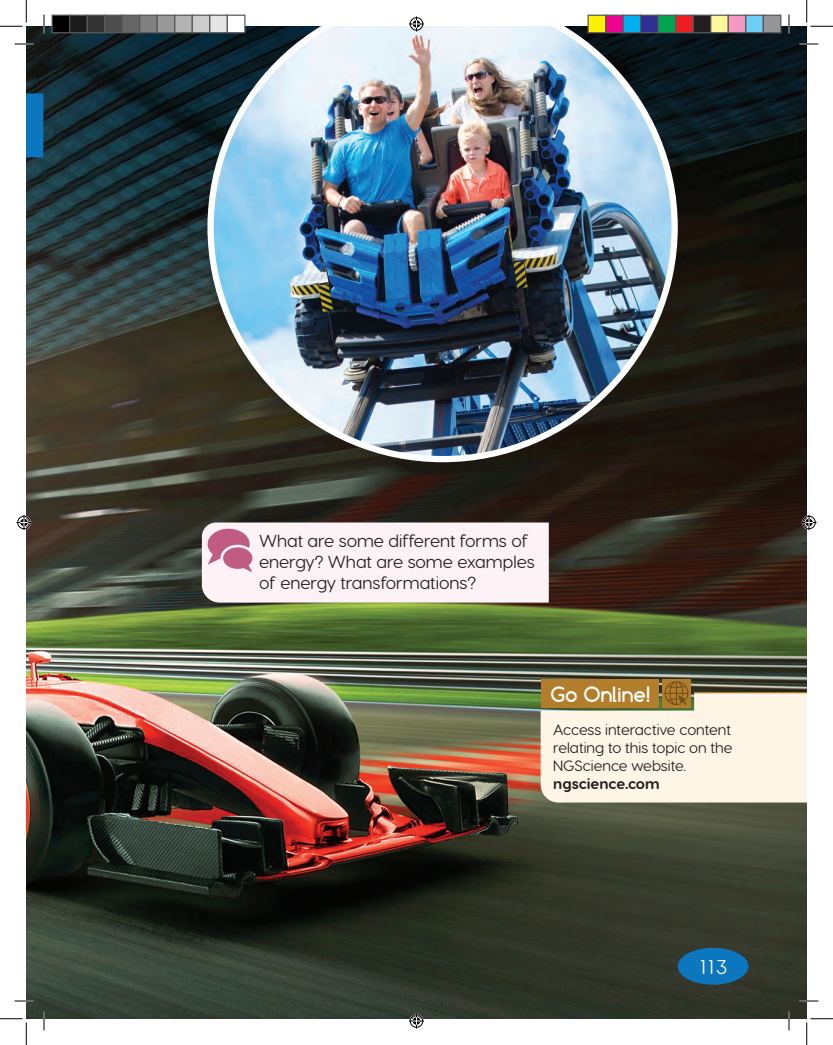
<style>
.page{position:relative;width:833px;height:1045px;background:#fff}
.page>*{position:absolute;margin:0;border:0;box-sizing:border-box;transform-origin:0 0}
.t1{font:700 20px "Comfortaa";color:#fff}
.t2{font:20px "Visby Round CF";color:#fff}
.regular_paragraph{font:17.5px/21px "Visby Round CF";letter-spacing:-.01em;color:#231f20}
.regular_paragraph-2{font:15px/18px "Visby Round CF";color:#231f20;text-align:justify}
.regular_paragraph-3{font:700 15px "Visby Round CF";letter-spacing:-.005em;color:#231f20}
</style>
<div class="page">
<img style="left:26px;top:26px;width:780px;height:992px">
<div style="left:200px;top:26px;width:485px;height:447px;background:#231f20;opacity:.22"></div>
<img style="left:207px;top:26px;width:470px;height:436px">
<div style="left:540px;top:679px;width:118px;height:28px;background:#b37e2b"></div>
<div style="left:662px;top:679px;width:28px;height:28px;background:#b37e2b"></div>
<svg style="left:540px;top:681px;width:266px;height:121px;background:#e8dbc3"></svg>
<div style="left:202px;top:522px;width:346px;height:80px;background:#fdf3f7"></div>
<svg style="left:26px;top:93px;width:17px;height:64px"></svg>
<div style="left:677px;top:948px;width:70px;height:36px;background:#0c77be;border-radius:50%"></div>
<svg style="left:15px;top:43px;width:18px;height:2px"></svg>
<svg style="left:799px;top:43px;width:18px;height:2px"></svg>
<svg style="left:15px;top:1000px;width:18px;height:1px"></svg>
<svg style="left:799px;top:1000px;width:18px;height:1px"></svg>
<svg style="left:43px;top:15px;width:2px;height:18px"></svg>
<svg style="left:43px;top:1011px;width:2px;height:19px"></svg>
<svg style="left:787px;top:15px;width:2px;height:18px"></svg>
<svg style="left:787px;top:1011px;width:2px;height:19px"></svg>
<svg style="left:0;top:0;width:27px;height:27px"></svg>
<svg style="left:0;top:1018px;width:27px;height:27px"></svg>
<svg style="left:806px;top:0;width:26px;height:27px"></svg>
<svg style="left:806px;top:1018px;width:26px;height:27px"></svg>
<svg style="left:409px;top:16px;width:15px;height:15px"></svg>
<svg style="left:409px;top:1013px;width:15px;height:15px"></svg>
<svg style="left:16px;top:515px;width:15px;height:15px"></svg>
<svg style="left:801px;top:515px;width:15px;height:15px"></svg>
<div style="left:52px;top:15px;width:18px;height:18px;background:#000"></div>
<div style="left:51px;top:15px;width:19px;height:18px;border:1px solid #595959"></div>
<div style="left:70px;top:15px;width:17px;height:18px;background:#1a1a1a"></div>
<div style="left:69px;top:15px;width:19px;height:18px;border:1px solid #595959"></div>
<div style="left:87px;top:15px;width:18px;height:18px;background:#333"></div>
<div style="left:86px;top:15px;width:19px;height:18px;border:1px solid #595959"></div>
<div style="left:105px;top:15px;width:17px;height:18px;background:#4d4d4d"></div>
<div style="left:104px;top:15px;width:19px;height:18px;border:1px solid #595959"></div>
<div style="left:122px;top:15px;width:18px;height:18px;background:#666"></div>
<div style="left:121px;top:15px;width:19px;height:18px;border:1px solid #595959"></div>
<div style="left:140px;top:15px;width:17px;height:18px;background:#808080"></div>
<div style="left:139px;top:15px;width:19px;height:18px;border:1px solid #595959"></div>
<div style="left:157px;top:15px;width:18px;height:18px;background:#999"></div>
<div style="left:156px;top:15px;width:19px;height:18px;border:1px solid #595959"></div>
<div style="left:175px;top:15px;width:17px;height:18px;background:#b3b3b3"></div>
<div style="left:174px;top:15px;width:19px;height:18px;border:1px solid #595959"></div>
<div style="left:192px;top:15px;width:18px;height:18px;background:#ccc"></div>
<div style="left:191px;top:15px;width:19px;height:18px;border:1px solid #595959"></div>
<div style="left:210px;top:15px;width:17px;height:18px;background:#e6e6e6"></div>
<div style="left:209px;top:15px;width:19px;height:18px;border:1px solid #595959"></div>
<div style="left:227px;top:15px;width:18px;height:18px;background:#fff"></div>
<div style="left:226px;top:15px;width:19px;height:18px;border:1px solid #595959"></div>
<div style="left:587px;top:15px;width:18px;height:18px;background:#fff101"></div>
<div style="left:587px;top:15px;width:19px;height:18px;border:1px solid #595959"></div>
<div style="left:605px;top:15px;width:17px;height:18px;background:#ed028c"></div>
<div style="left:604px;top:15px;width:19px;height:18px;border:1px solid #595959"></div>
<div style="left:622px;top:15px;width:18px;height:18px;background:#00aeef"></div>
<div style="left:622px;top:15px;width:19px;height:18px;border:1px solid #595959"></div>
<div style="left:640px;top:15px;width:17px;height:18px;background:#2e3092"></div>
<div style="left:639px;top:15px;width:19px;height:18px;border:1px solid #595959"></div>
<div style="left:657px;top:15px;width:18px;height:18px;background:#00a54f"></div>
<div style="left:657px;top:15px;width:19px;height:18px;border:1px solid #595959"></div>
<div style="left:675px;top:15px;width:17px;height:18px;background:#ee1d23"></div>
<div style="left:674px;top:15px;width:19px;height:18px;border:1px solid #595959"></div>
<div style="left:692px;top:15px;width:18px;height:18px;background:#231f20"></div>
<div style="left:692px;top:15px;width:19px;height:18px;border:1px solid #595959"></div>
<div style="left:710px;top:15px;width:17px;height:18px;background:#fff79a"></div>
<div style="left:709px;top:15px;width:19px;height:18px;border:1px solid #595959"></div>
<div style="left:727px;top:15px;width:18px;height:18px;background:#f499c2"></div>
<div style="left:727px;top:15px;width:19px;height:18px;border:1px solid #595959"></div>
<div style="left:745px;top:15px;width:17px;height:18px;background:#6bcff6"></div>
<div style="left:744px;top:15px;width:19px;height:18px;border:1px solid #595959"></div>
<div style="left:762px;top:15px;width:18px;height:18px;background:#939598"></div>
<div style="left:762px;top:15px;width:19px;height:18px;border:1px solid #595959"></div>
<p class="regular_paragraph" style="left:259px;top:530px;width:277px">What are some different forms of energy? What are some examples of energy transformations?</p>
<p class="t1" style="left:550px;top:682px;width:101px">Go Online!</p>
<p class="regular_paragraph-2" style="left:553px;top:721px;width:181px">Access interactive content relating to this topic on the NGScience website.</p>
<p class="regular_paragraph-3" style="left:553px;top:774px;width:108px">ngscience.com</p>
<p class="t2" style="left:699px;top:954px;width:28px">113</p>
</div>
